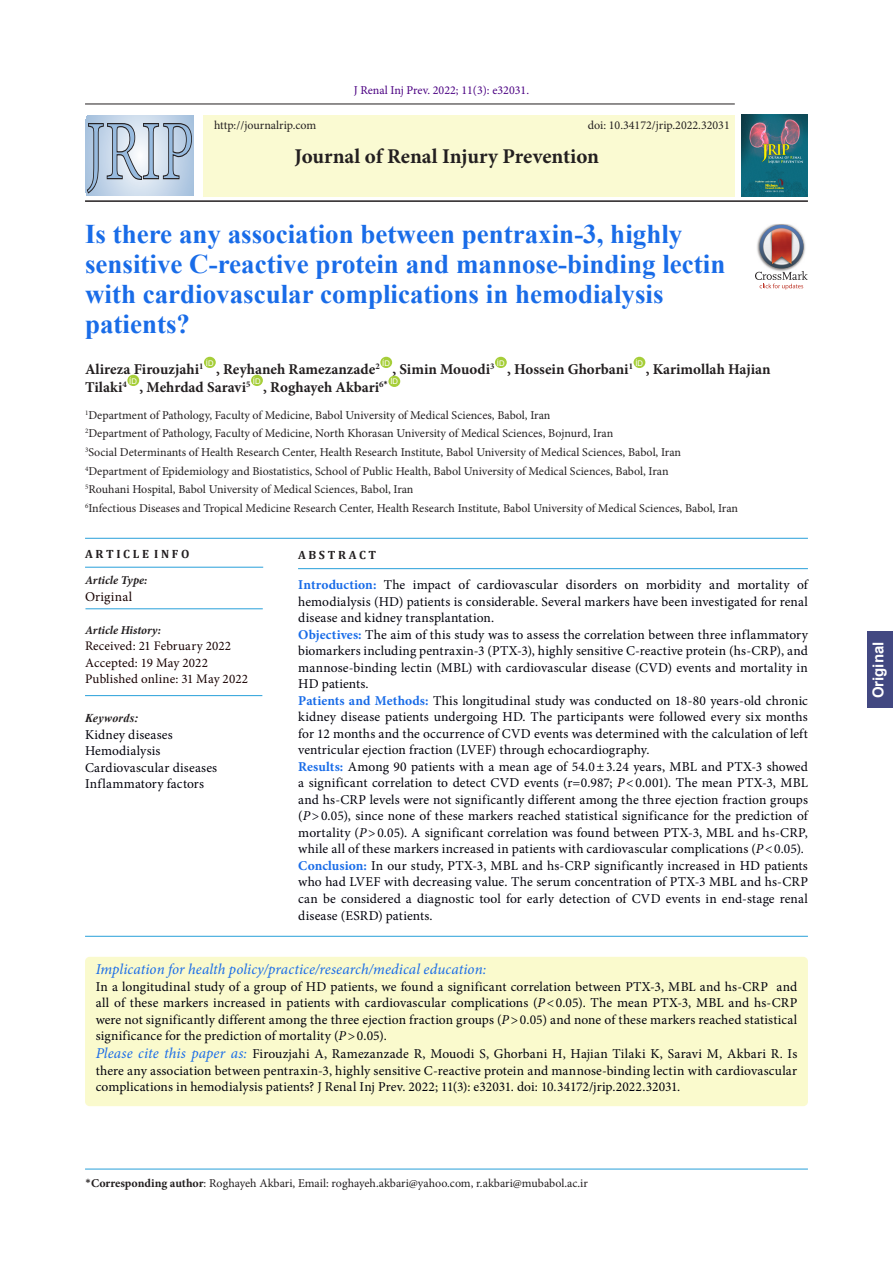
<style>
.page{position:relative;width:893px;height:1263px;background:#fff}
.page>*{position:absolute;margin:0;border:0;box-sizing:border-box;transform-origin:0 0}
.t1{font:700 27px/30px "Times New Roman";color:#196ce8}
.t2{font:700 21px "Minion Pro";letter-spacing:-.005em;color:#231f20}
.t3{font:700 15px "Minion Pro";color:#231f20}
.abstract{font:italic 15px "Minion Pro";letter-spacing:.005em;color:#196ce8}
.t4{font:700 15px "Arial";color:#fff}
.abstract-2{font:13.5px/16.5px "Minion Pro";letter-spacing:.01em;color:#00000b;text-align:justify}
.t5{font:13.5px "Minion Pro";letter-spacing:.025em;color:#170000}
.t6{font:13.05px "Minion Pro";letter-spacing:.01em;color:#170000}
.t7{font:12px "Minion Pro";color:#231f20}
.t8{font:12px "Minion Pro";color:#4b0082}
.t9{font:italic 700 12px "Minion Pro";color:#231f20}
.t10{font:700 12px "Cambria";color:#231f20}
.abstract-3{font:italic 700 12px "Times New Roman";letter-spacing:.015em;color:#231f20}
.t11{font:7.8px "Arial";color:#fff}
.s1{font-weight:700;color:#196ce8}
.s2{font-style:italic}
.s3{font-style:italic;font-size:15px;color:#196ce8}
.s4{font-family:"Calibri"}
.s5{font-weight:700}
</style>
<div class="page">
<hr style="left:85px;top:104px;width:650px;height:1px;background:#231f20">
<hr style="left:85px;top:200px;width:723px;height:2px;background:#231f20">
<div style="left:203px;top:115px;width:532px;height:81px;background:#fafad2"></div>
<img style="left:741px;top:115px;width:66px;height:82px">
<div style="left:204px;top:357px;width:12px;height:11px;background:#a6ce39;border-radius:50%"></div>
<div style="left:380px;top:357px;width:12px;height:11px;background:#a6ce39;border-radius:50%"></div>
<div style="left:495px;top:357px;width:12px;height:11px;background:#a6ce39;border-radius:50%"></div>
<div style="left:634px;top:357px;width:11px;height:11px;background:#a6ce39;border-radius:50%"></div>
<div style="left:127px;top:375px;width:12px;height:11px;background:#a6ce39;border-radius:50%"></div>
<div style="left:251px;top:375px;width:12px;height:11px;background:#a6ce39;border-radius:50%"></div>
<div style="left:388px;top:376px;width:12px;height:11px;background:#a6ce39;border-radius:50%"></div>
<hr style="left:85px;top:1169px;width:723px;height:1px;background:#28a0da">
<svg style="left:86px;top:116px;width:107px;height:79px"></svg>
<svg style="left:87px;top:123px;width:105px;height:71px;background:#b0c0d3"></svg>
<div style="left:85px;top:957px;width:723px;height:149px;background:#fafacd;border-radius:5px"></div>
<div style="left:868px;top:631px;width:25px;height:77px;background:#424881"></div>
<img style="left:772px;top:224px;width:18px;height:1px">
<svg style="left:755px;top:225px;width:53px;height:65px"></svg>
<hr style="left:298px;top:568px;width:510px;height:1px;background:#28a0da">
<hr style="left:85px;top:538px;width:723px;height:1px;background:#28a0da">
<hr style="left:85px;top:936px;width:723px;height:1px;background:#28a0da">
<hr style="left:85px;top:567px;width:178px;height:1px;background:#28a0da">
<hr style="left:85px;top:608px;width:178px;height:1px;background:#28a0da">
<hr style="left:85px;top:695px;width:177px;height:1px;background:#28a0da">
<p class="t8" style="left:354px;top:82px;width:177px">J Renal Inj Prev. 2022; 11(3): e32031.</p>
<p class="t7" style="left:214px;top:118px;width:104px">http://journalrip.com</p>
<p class="t7" style="left:588px;top:117px;width:143px">doi: 10.34172/jrip.2022.32031</p>
<p class="t2" style="left:295px;top:142px;width:306px">Journal of Renal Injury Prevention</p>
<p class="t1" style="left:85px;top:218px;width:642px">Is there any association between pentraxin-3, highly sensitive C-reactive protein and mannose-binding lectin with cardiovascular complications in hemodialysis patients?</p>
<p class="t3" style="left:85px;top:358px;width:120px">Alireza Firouzjahi<sup>1</sup></p>
<p class="t11" style="left:206px;top:357px;width:9px">ID</p>
<p class="t11" style="left:382px;top:357px;width:9px">ID</p>
<p class="t11" style="left:497px;top:357px;width:9px">ID</p>
<p class="t11" style="left:635px;top:357px;width:9px">ID</p>
<p class="t3" style="left:216px;top:358px;width:165px">, Reyhaneh Ramezanzade<sup>2</sup></p>
<p class="t3" style="left:392px;top:358px;width:103px">, Simin Mouodi<sup>3</sup></p>
<p class="t3" style="left:507px;top:358px;width:127px">, Hossein Ghorbani<sup>1</sup></p>
<p class="t3" style="left:646px;top:358px;width:126px">, Karimollah Hajian</p>
<p class="t11" style="left:253px;top:375px;width:9px">ID</p>
<p class="t3" style="left:263px;top:376px;width:126px">, Roghayeh Akbari<sup>6</sup><sup>*</sup></p>
<p class="t11" style="left:390px;top:376px;width:9px">ID</p>
<p class="t7" style="left:85px;top:407px;width:467px"><sup>1</sup>Department of Pathology, Faculty of Medicine, Babol University of Medical Sciences, Babol, Iran</p>
<p class="t7" style="left:85px;top:425px;width:530px"><sup>2</sup>Department of Pathology, Faculty of Medicine, North Khorasan University of Medical Sciences, Bojnurd, Iran</p>
<p class="t7" style="left:85px;top:444px;width:598px"><sup>3</sup>Social Determinants of Health Research Center, Health Research Institute, Babol University of Medical Sciences, Babol, Iran</p>
<p class="t7" style="left:85px;top:463px;width:585px"><sup>4</sup>Department of Epidemiology and Biostatistics, School of Public Health, Babol University of Medical Sciences, Babol, Iran</p>
<p class="t7" style="left:85px;top:481px;width:330px"><sup>5</sup>Rouhani Hospital, Babol University of Medical Sciences, Babol, Iran</p>
<p class="t7" style="left:85px;top:500px;width:655px"><sup>6</sup>Infectious Diseases and Tropical Medicine Research Center, Health Research Institute, Babol University of Medical Sciences, Babol, Iran</p>
<p class="t11" style="left:129px;top:375px;width:9px">ID</p>
<p class="t3" style="left:85px;top:376px;width:43px">Tilaki<sup>4</sup></p>
<p class="t3" style="left:140px;top:376px;width:113px">, Mehrdad Saravi<sup>5</sup></p>
<p class="t10" style="left:85px;top:546px;width:106px">A R T I C L E I N F O</p>
<p class="t9" style="left:85px;top:572px;width:64px">Article Type:</p>
<p class="t5" style="left:85px;top:587px;width:49px">Original</p>
<p class="t9" style="left:85px;top:621px;width:78px">Article History:</p>
<p class="t6" style="left:85px;top:637px;width:148px">Received: 21 February 2022</p>
<p class="t6" style="left:85px;top:654px;width:124px">Accepted: 19 May 2022</p>
<p class="t6" style="left:85px;top:670px;width:165px">Published online: 31 May 2022</p>
<p class="abstract-3" style="left:85px;top:710px;width:55px">Keywords:</p>
<p class="abstract-2" style="left:85px;top:726px;width:89px">Kidney diseases</p>
<p class="abstract-2" style="left:85px;top:743px;width:77px">Hemodialysis</p>
<p class="abstract-2" style="left:85px;top:759px;width:134px">Cardiovascular diseases</p>
<p class="abstract-2" style="left:85px;top:776px;width:121px">Inflammatory factors</p>
<p class="t10" style="left:298px;top:546px;width:80px">A B S T R A C T</p>
<p class="abstract-2" style="left:298px;top:577px;width:511px"><span class="s1">Introduction:</span> The impact of cardiovascular disorders on morbidity and mortality of hemodialysis (HD) patients is considerable. Several markers have been investigated for renal disease and kidney transplantation.</p>
<p class="abstract-2" style="left:298px;top:626px;width:511px"><span class="s1">Objectives:</span> The aim of this study was to assess the correlation between three inflammatory biomarkers including pentraxin-3 (PTX-3), highly sensitive C-reactive protein (hs-CRP), and mannose-binding lectin (MBL) with cardiovascular disease (CVD) events and mortality in HD patients.</p>
<p class="abstract-2" style="left:298px;top:692px;width:511px"><span class="s1">Patients and Methods:</span> This longitudinal study was conducted on 18-80 years-old chronic kidney disease patients undergoing HD. The participants were followed every six months for 12 months and the occurrence of CVD events was determined with the calculation of left ventricular ejection fraction (LVEF) through echocardiography.</p>
<p class="abstract-2" style="left:298px;top:758px;width:511px"><span class="s1">Results:</span> Among 90 patients with a mean age of 54.0±3.24 years, MBL and PTX-3 showed a significant correlation to detect CVD events (r=0.987; <span class="s2">P</span>&lt;0.001). The mean PTX-3, MBL and hs-CRP levels were not significantly different among the three ejection fraction groups (<span class="s2">P</span>&gt;0.05), since none of these markers reached statistical significance for the prediction of mortality (<span class="s2">P</span>&gt;0.05). A significant correlation was found between PTX-3, MBL and hs-CRP, while all of these markers increased in patients with cardiovascular complications (<span class="s2">P</span>&lt;0.05).</p>
<p class="abstract-2" style="left:298px;top:857px;width:511px"><span class="s1">Conclusion:</span> In our study, PTX-3, MBL and hs-CRP significantly increased in HD patients who had LVEF with decreasing value. The serum concentration of PTX-3 MBL and hs-CRP can be considered a diagnostic tool for early detection of CVD events in end-stage renal disease (ESRD) patients.</p>
<p class="abstract" style="left:96px;top:959px;width:392px">Implication for health policy/practice/research/medical education:</p>
<p class="abstract-2" style="left:96px;top:978px;width:703px">In a longitudinal study of a group of HD patients, we found a significant correlation between PTX-3, MBL and hs-CRP and all of these markers increased in patients with cardiovascular complications (<span class="s2">P</span>&lt;0.05). The mean PTX-3, MBL and hs-CRP were not significantly different among the three ejection fraction groups (<span class="s2">P</span>&gt;0.05) and none of these markers reached statistical significance for the prediction of mortality (<span class="s2">P</span>&gt;0.05).</p>
<p class="abstract-2" style="left:96px;top:1045px;width:703px"><span class="s3">Please cite this paper as:</span> Firouzjahi A, Ramezanzade R, Mouodi S, Ghorbani H, Hajian Tilaki K, Saravi M, Akbari R. Is there any association between pentraxin-3, highly sensitive C-reactive protein and mannose-binding lectin with cardiovascular complications in hemodialysis patients? J Renal Inj Prev. 2022; 11(3): e32031. doi: 10.34172/jrip.2022.32031.</p>
<p class="t7" style="left:85px;top:1175px;width:504px"><span class="s4">*</span><span class="s5">Corresponding author</span>: Roghayeh Akbari, Email: roghayeh.akbari@yahoo.com, r.akbari@mubabol.ac.ir</p>
<p class="t4" style="left:867px;top:698px;width:58px;rotate:-90deg">Original</p>
</div>
